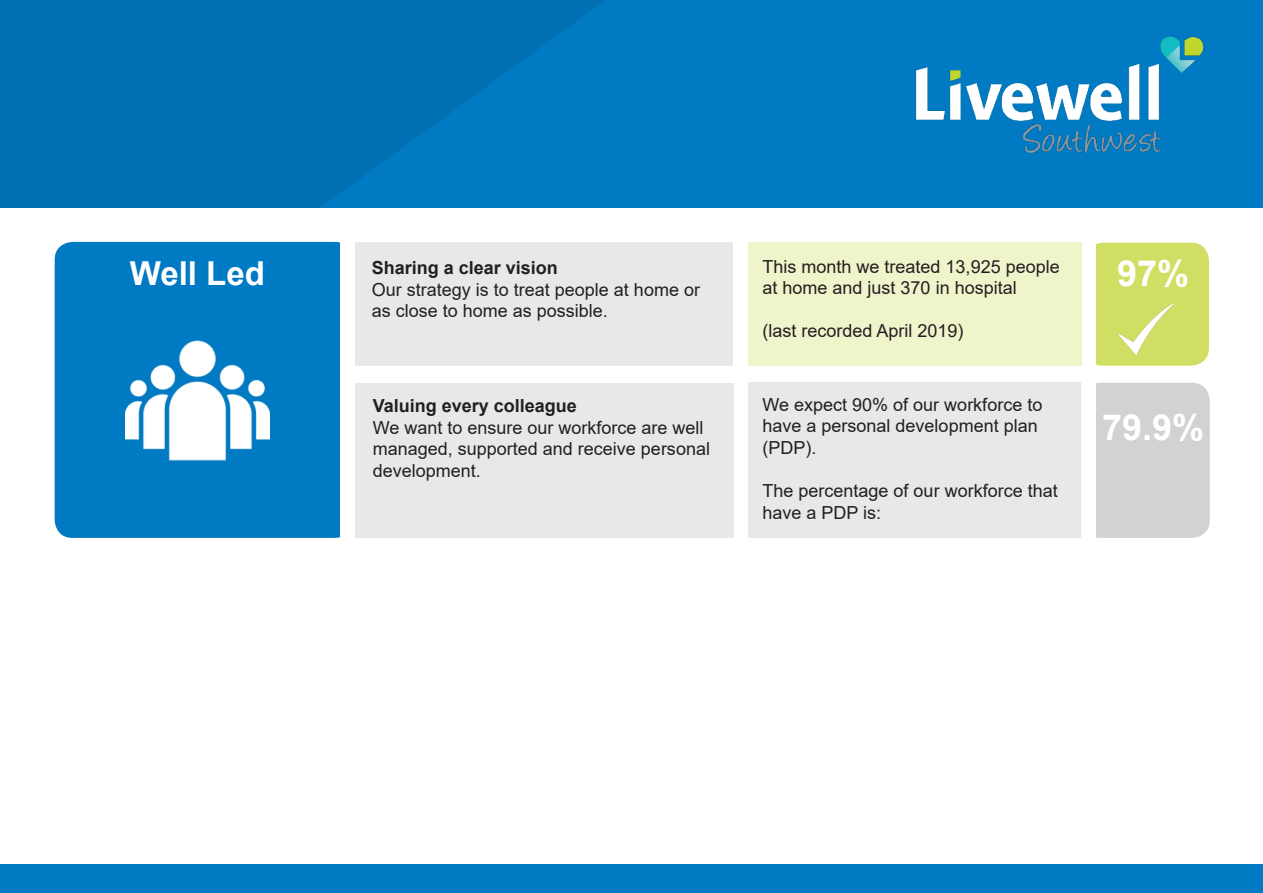
<style>
.page{position:relative;width:1263px;height:893px;background:#fff}
.page>*{position:absolute;margin:0;border:0;box-sizing:border-box;transform-origin:0 0}
.t1{font:700 36px "Arial";color:#fff}
.t2{font:700 33px "Arial";color:#fff}
.t3{font:18px/21.6px "Arial";color:#231f20}
.t4{font:700 18px "Arial";color:#231f20}
</style>
<div class="page">
<div style="left:0;top:0;width:1263px;height:208px;background:#007ac2"></div>
<img style="left:915px;top:36px;width:289px;height:118px">
<svg style="left:0;top:0;width:605px;height:208px;fill:#0070b3"></svg>
<div style="left:55px;top:242px;width:298px;height:296px;background:#007ac2;border-radius:18px"></div>
<div style="left:353px;top:242px;width:380px;height:124px;background:#e8e8e9"></div>
<div style="left:354px;top:383px;width:380px;height:155px;background:#e8e8e9"></div>
<div style="left:748px;top:242px;width:333px;height:124px;background:#eff4cb"></div>
<div style="left:748px;top:383px;width:333px;height:155px;background:#e8e8e9"></div>
<div style="left:1082px;top:383px;width:128px;height:155px;background:#d1d2d4;border-radius:18px"></div>
<img style="left:126px;top:340px;width:143px;height:121px">
<div style="left:1085px;top:243px;width:124px;height:123px;background:#d0df63;border-radius:18px"></div>
<div style="left:340px;top:219px;width:15px;height:665px;background:#fff"></div>
<div style="left:1082px;top:210px;width:14px;height:666px;background:#fff"></div>
<div style="left:0;top:865px;width:1263px;height:28px;background:#007ac2"></div>
<img style="left:1119px;top:304px;width:54px;height:50px">
<p class="t2" style="left:130px;top:250px;width:137px">Well Led</p>
<p class="t4" style="left:372px;top:255px;width:188px">Sharing a clear vision</p>
<p class="t3" style="left:372px;top:279px;width:330px">Our strategy is to treat people at home or as close to home as possible.</p>
<p class="t4" style="left:373px;top:393px;width:206px">Valuing every colleague</p>
<p class="t3" style="left:373px;top:417px;width:339px">We want to ensure our workforce are well managed, supported and receive personal development.</p>
<p class="t3" style="left:762px;top:255px;width:299px">This month we treated 13,925 people at home and just 370 in hospital</p>
<p class="t3" style="left:762px;top:320px;width:203px">(last recorded April 2019)</p>
<p class="t3" style="left:762px;top:393px;width:281px">We expect 90% of our workforce to have a personal development plan (PDP).</p>
<p class="t3" style="left:762px;top:480px;width:297px">The percentage of our workforce that have a PDP is:</p>
<p class="t1" style="left:1117px;top:248px;width:74px">97%</p>
<p class="t1" style="left:1102px;top:402px;width:104px">79.9%</p>
</div>
